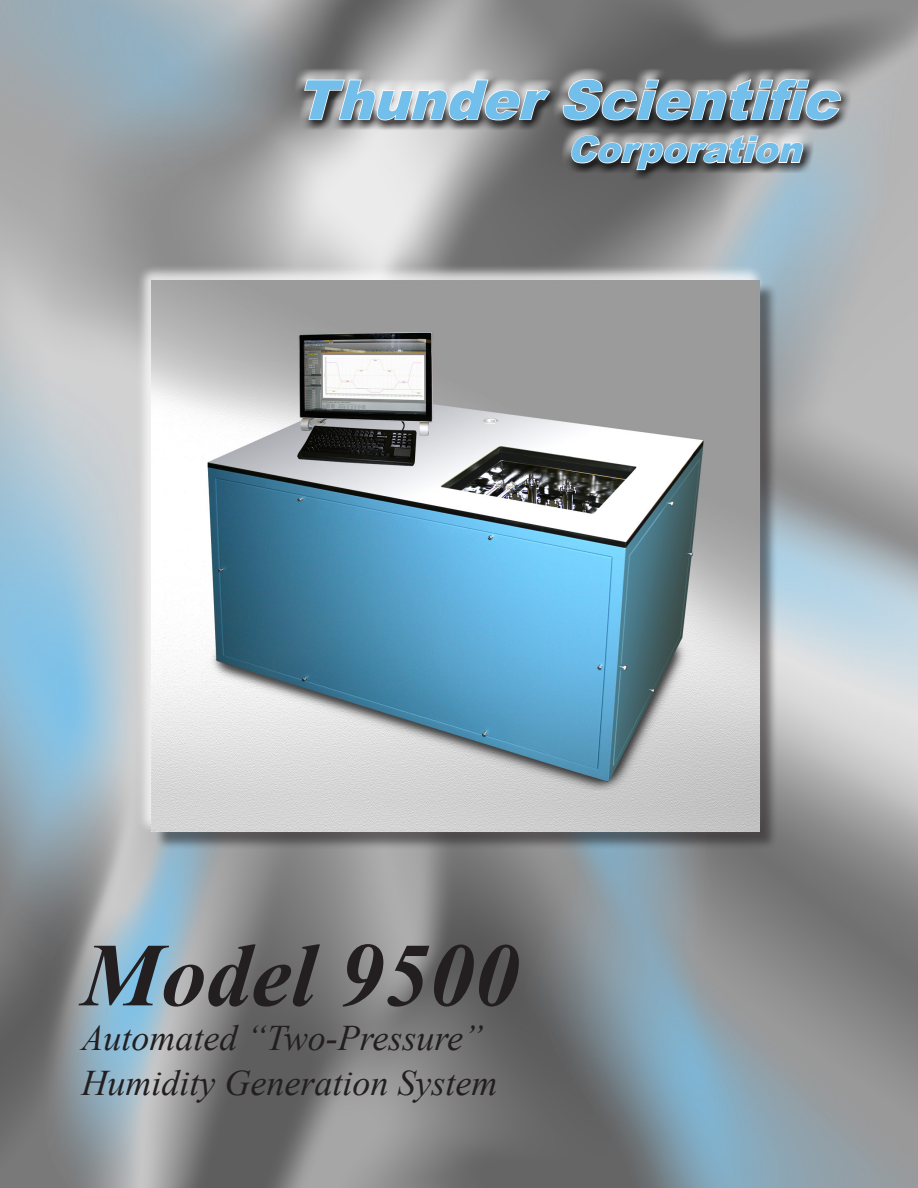
<style>
.page{position:relative;width:918px;height:1188px;background:#fff}
.page>*{position:absolute;margin:0;border:0;box-sizing:border-box;transform-origin:0 0}
.t1{font:italic 700 90px "Times New Roman";color:#231f20}
.t2{font:italic 900 54px "Arial";color:#72bfeb}
.t3{font:italic 36px "Times New Roman";color:#231f20}
.t4{font:italic 900 36px "Arial";color:#72bfeb}
</style>
<div class="page">
<img style="left:0;top:0;width:918px;height:1188px">
<div style="left:294px;top:68px;width:555px;height:109px;background:#fff;opacity:.75"></div>
<div style="left:296px;top:72px;width:556px;height:109px;background:#231f20;opacity:.75"></div>
<svg style="left:303px;top:79px;width:248px;height:42px;background:#adacac"></svg>
<svg style="left:563px;top:78px;width:279px;height:43px;background:#898989"></svg>
<svg style="left:570px;top:134px;width:235px;height:37px;background:#8d8d8d"></svg>
<div style="left:136px;top:264px;width:629px;height:571px;background:#fff;opacity:.75"></div>
<div style="left:154px;top:282px;width:624px;height:568px;background:#231f20;opacity:.55"></div>
<img style="left:152px;top:280px;width:608px;height:551px">
<h2 class="t2" style="left:296px;top:61px;width:563px">ThunderScientific</h2>
<p class="t4" style="left:568px;top:123px;width:248px">Corporation</p>
<p class="t1" style="left:82px;top:912px;width:439px">Model 9500</p>
<p class="t3" style="left:82px;top:1014px;width:403px">Automated “Two-Pressure”</p>
<p class="t3" style="left:82px;top:1059px;width:417px">Humidity Generation System</p>
</div>
